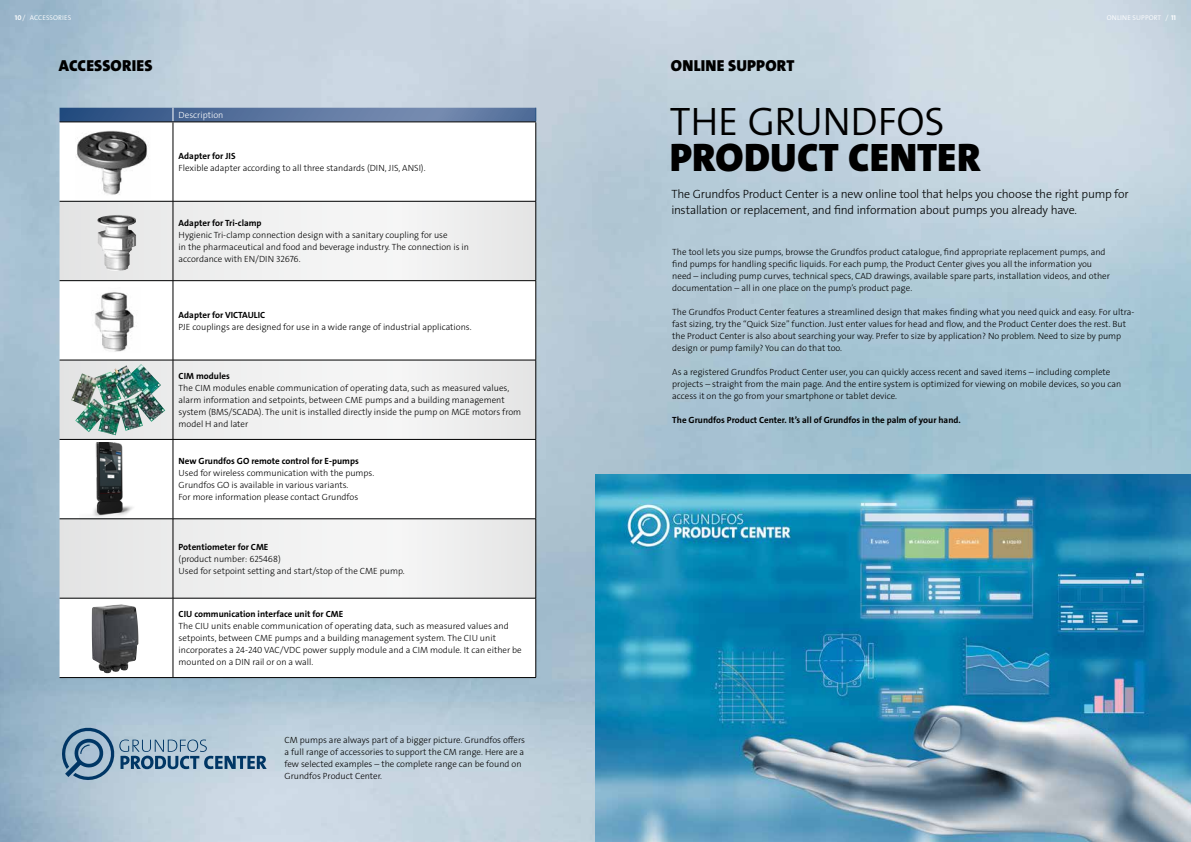
<style>
.page{position:relative;width:1191px;height:842px;background:#fff}
.page>*{position:absolute;margin:0;border:0;box-sizing:border-box;transform-origin:0 0}
.t1{font:40px "Grundfos The Sans V2 OT 9 BL";letter-spacing:.005em;color:#000}
.t2{font:40px "Grundfos The Sans V2 OT 4 SL";letter-spacing:-.01em;color:#000}
.t3{font:16px "Grundfos The Sans V2 OT 9 BL";letter-spacing:.015em;color:#000}
.t4{font:12px/16px "Grundfos The Sans V2 OT 3 L";letter-spacing:-.02em;color:#000}
.t5{font:9px/12px "Grundfos The Sans V2 OT 3 L";color:#000}
.t6{font:9px "Grundfos The Sans V2 OT 7 B";color:#000}
.t7{font:9px "Grundfos The Sans V2 OT 3 L";color:#fff}
.t8{font:7px "Grundfos The Sans V2 OT 4 SL";letter-spacing:.015em;color:#fff}
.t9{font:7px "Grundfos The Sans V2 OT 7 B";color:#fff}
.s1{font-family:"Grundfos The Sans V2 OT 4 SL"}
</style>
<div class="page">
<img style="left:0;top:0;width:1191px;height:842px">
<svg style="left:60px;top:122px;width:475px;height:555px"></svg>
<svg style="left:60px;top:202px;width:475px;height:396px"></svg>
<svg style="left:174px;top:202px;width:361px;height:237px"></svg>
<div style="left:173px;top:281px;width:363px;height:79px;background:#fff"></div>
<hr style="left:173px;top:122px;width:1px;height:79px;background:#000">
<hr style="left:535px;top:122px;width:1px;height:79px;background:#000">
<hr style="left:173px;top:201px;width:1px;height:79px;background:#000">
<hr style="left:535px;top:201px;width:1px;height:79px;background:#000">
<hr style="left:173px;top:281px;width:1px;height:79px;background:#000">
<hr style="left:535px;top:281px;width:1px;height:79px;background:#000">
<hr style="left:173px;top:360px;width:1px;height:79px;background:#000">
<hr style="left:535px;top:360px;width:1px;height:79px;background:#000">
<hr style="left:173px;top:440px;width:1px;height:79px;background:#000">
<hr style="left:535px;top:440px;width:1px;height:79px;background:#000">
<hr style="left:173px;top:519px;width:1px;height:79px;background:#000">
<hr style="left:535px;top:519px;width:1px;height:79px;background:#000">
<hr style="left:173px;top:598px;width:1px;height:79px;background:#000">
<hr style="left:535px;top:598px;width:1px;height:79px;background:#000">
<hr style="left:60px;top:201px;width:113px;height:1px;background:#000">
<hr style="left:173px;top:201px;width:363px;height:1px;background:#000">
<hr style="left:60px;top:280px;width:113px;height:1px;background:#000">
<hr style="left:173px;top:280px;width:363px;height:1px;background:#000">
<hr style="left:60px;top:360px;width:113px;height:1px;background:#000">
<hr style="left:173px;top:360px;width:363px;height:1px;background:#000">
<hr style="left:60px;top:439px;width:113px;height:1px;background:#000">
<hr style="left:173px;top:439px;width:363px;height:1px;background:#000">
<hr style="left:60px;top:519px;width:113px;height:1px;background:#000">
<hr style="left:173px;top:519px;width:363px;height:1px;background:#000">
<hr style="left:60px;top:598px;width:113px;height:1px;background:#000">
<hr style="left:173px;top:598px;width:363px;height:1px;background:#000">
<hr style="left:60px;top:677px;width:113px;height:1px;background:#000">
<hr style="left:173px;top:677px;width:363px;height:1px;background:#000">
<svg style="left:60px;top:108px;width:476px;height:14px"></svg>
<img style="left:76px;top:126px;width:75px;height:72px">
<img style="left:97px;top:215px;width:39px;height:56px">
<img style="left:92px;top:287px;width:49px;height:65px">
<img style="left:79px;top:443px;width:63px;height:76px">
<img style="left:71px;top:364px;width:94px;height:71px">
<img style="left:92px;top:604px;width:46px;height:69px">
<svg style="left:60px;top:725px;width:207px;height:57px"></svg>
<img style="left:595px;top:475px;width:596px;height:367px">
<p class="t9" style="left:15px;top:13px;width:12px">10<span class="s1">/</span></p>
<p class="t9" style="left:1165px;top:13px;width:12px"><span class="s1">/</span> 11</p>
<p class="t8" style="left:30px;top:13px;width:43px">ACCESSORIES</p>
<p class="t8" style="left:1106px;top:13px;width:56px">ONLINE SUPPORT</p>
<h2 class="t3" style="left:59px;top:56px;width:95px">ACCESSORIES</h2>
<p class="t7" style="left:179px;top:109px;width:46px">Description</p>
<p class="t6" style="left:179px;top:150px;width:58px">Adapter for JIS</p>
<p class="t5" style="left:179px;top:162px;width:248px">Flexible adapter according to all three standards (DIN, JIS, ANSI).</p>
<p class="t6" style="left:179px;top:217px;width:85px">Adapter for Tri-clamp</p>
<p class="t5" style="left:179px;top:229px;width:292px">Hygienic Tri-clamp connection design with a sanitary coupling for use<br>in the pharmaceutical and food and beverage industry. The connection is in accordance with EN/DIN 32676.</p>
<p class="t6" style="left:179px;top:309px;width:88px">Adapter for VICTAULIC</p>
<p class="t5" style="left:179px;top:321px;width:294px">PJE couplings are designed for use in a wide range of industrial applications.</p>
<p class="t6" style="left:179px;top:370px;width:53px">CIM modules</p>
<p class="t5" style="left:179px;top:382px;width:344px">The CIM modules enable communication of operating data, such as measured values, alarm information and setpoints, between CME pumps and a building management system (BMS/SCADA). The unit is installed directly inside the pump on MGE motors from model H and later</p>
<p class="t6" style="left:179px;top:456px;width:182px">New Grundfos GO remote control for E-pumps</p>
<p class="t5" style="left:179px;top:467px;width:197px">Used for wireless communication with the pumps.<br>Grundfos GO is available in various variants.<br>For more information please contact Grundfos</p>
<p class="t6" style="left:179px;top:541px;width:91px">Potentiometer for CME</p>
<p class="t5" style="left:179px;top:553px;width:227px">(product number: 625468)<br>U sed for setpoint setting and start/stop of the CME pump.</p>
<p class="t6" style="left:179px;top:608px;width:166px">CIU communication interface unit for CME</p>
<p class="t5" style="left:179px;top:620px;width:345px">The CIU units enable communication of operating data, such as measured values and setpoints, between CME pumps and a building management system. The CIU unit incorporates a 24-240 VAC/VDC power supply module and a CIM module. It can either be mounted on a DIN rail or on a wall.</p>
<p class="t5" style="left:284px;top:734px;width:242px">CM pumps are always part of a bigger picture. Grundfos offers a full range of accessories to support the CM range. Here are a few selected examples – the complete range can be found on Grundfos Product Center.</p>
<h2 class="t3" style="left:671px;top:56px;width:10px">ONLINE</h2>
<h2 class="t3" style="left:728px;top:56px;width:11px">SUPPORT</h2>
<h1 class="t2" style="left:670px;top:96px;width:276px">THE GRUNDFOS</h1>
<h1 class="t1" style="left:670px;top:132px;width:312px">PRODUCT CENTER</h1>
<h3 class="t4" style="left:671px;top:186px;width:459px">The Grundfos Product Center is a new online tool that helps you choose the right pump for installation or replacement, and find information about pumps you already have.</h3>
<p class="t5" style="left:672px;top:246px;width:439px">The tool lets you size pumps, browse the Grundfos product catalogue, find appropriate replacement pumps, and find pumps for handling specific liquids. For each pump, the Product Center gives you all the information you need – including pump curves, technical specs, CAD drawings, available spare parts, installation videos, and other documentation – all in one place on the pump’s product page.</p>
<p class="t5" style="left:672px;top:306px;width:463px">The Grundfos Product Center features a streamlined design that makes finding what you need quick and easy. For ultra&shy;fast sizing, try the “Quick Size” function. Just enter values for head and flow, and the Product Center does the rest. But the Product Center is also about searching your way. Prefer to size by application? No problem. Need to size by pump design or pump family? You can do that too.</p>
<p class="t5" style="left:672px;top:366px;width:451px">As a registered Grundfos Product Center user, you can quickly access recent and saved items – including complete projects – straight from the main page. And the entire system is optimized for viewing on mobile devices, so you can access it on the go from your smartphone or tablet device.</p>
<p class="t6" style="left:672px;top:414px;width:290px">The Grundfos Product Center. It’s all of Grundfos in the palm of your hand.</p>
</div>
